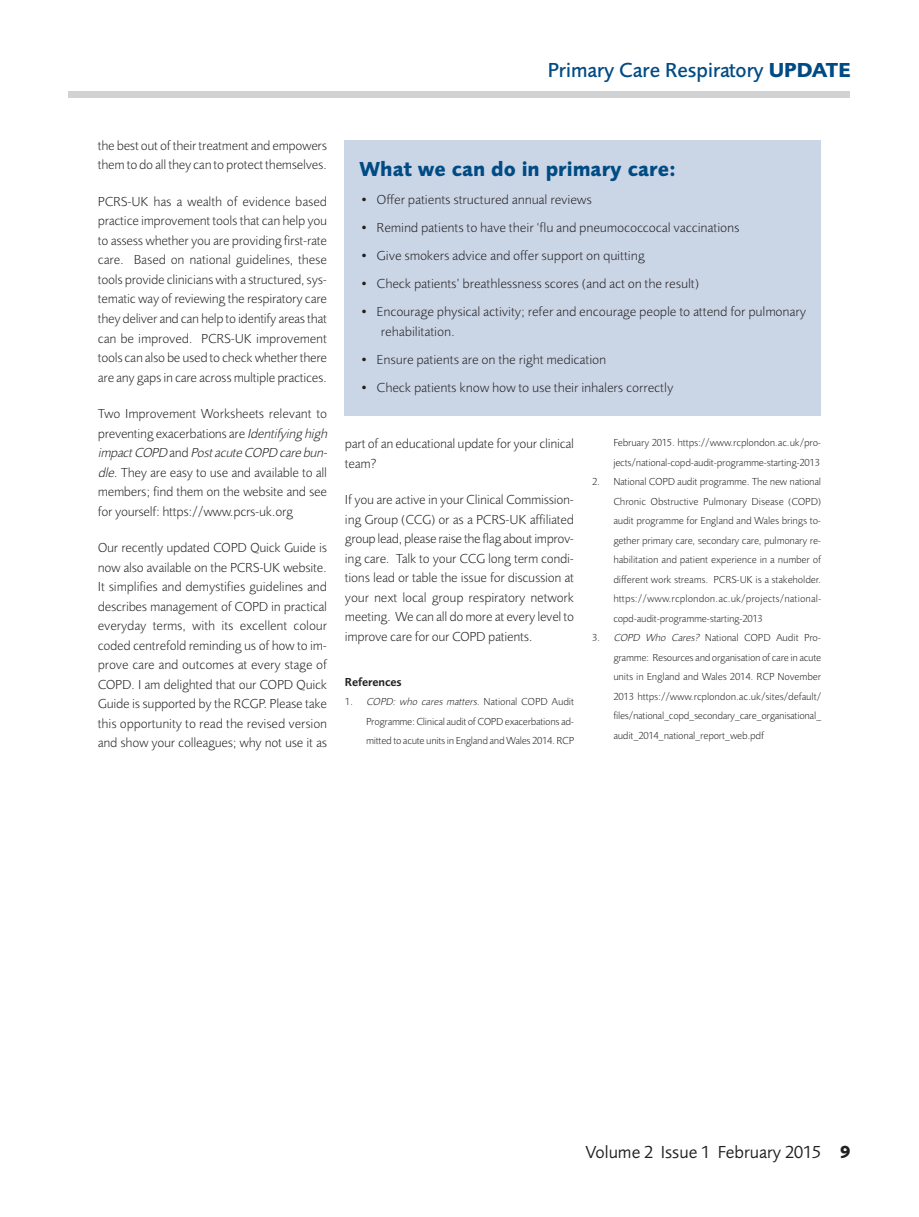
<style>
.page{position:relative;width:919px;height:1217px;background:#fff}
.page>*{position:absolute;margin:0;border:0;box-sizing:border-box;transform-origin:0 0}
.t1{font:500 21px "Foundry Sans";color:#004b84}
.t2{font:700 21px "Foundry Sans";color:#004b84}
.t3{font:18px "Foundry Sans";color:#231f20}
.t4{font:300 13.5px/19.5px "Foundry Sans";color:#231f20}
.t5{font:600 12px "Foundry Sans";letter-spacing:-.01em;color:#231f20}
.t6{font:300 10.5px/19.5px "Foundry Sans";letter-spacing:-.01em;color:#231f20;text-align:justify}
.s1{font-weight:700}
.s2{font-style:italic}
</style>
<div class="page">
<div style="left:68px;top:91px;width:782px;height:7px;background:#d1d2d4"></div>
<div style="left:344px;top:140px;width:477px;height:276px;background:#cad5e6"></div>
<h1 class="t1" style="left:547px;top:62px;width:304px">Primary Care Respiratory <span class="s1">UPDATE</span></h1>
<p class="t4" style="left:98px;top:137px;width:230px">the best out of their treatment and empowers them to do all they can to protect themselves.</p>
<p class="t4" style="left:98px;top:193px;width:230px;text-align:justify">PCRS-UK has a wealth of evidence based practice improvement tools that can help you to assess whether you are providing first-rate care. Based on national guidelines, these tools provide clinicians with a structured, sys&shy;tematic way of reviewing the respiratory care they deliver and can help to identify areas that can be improved. PCRS-UK improvement tools can also be used to check whether there are any gaps in care across multiple practices.</p>
<p class="t4" style="left:98px;top:405px;width:233px">Two Improvement Worksheets relevant to preventing exacerbations are <span class="s2">Identifying high impactCOPD</span> a n d <span class="s2">Postacute COPD care bun&shy;dle</span>. They are easy to use and available to all members; find them on the website and see for yourself: https://www.pcrs-uk.org</p>
<p class="t4" style="left:98px;top:539px;width:230px;text-align:justify">Our recently updated COPD Quick Guide is now also available on the PCRS-UK website.<br>It simplifies and demystifies guidelines and describes management of COPD in practical everyday terms, with its excellent colour coded centrefold reminding us of how to im&shy;prove care and outcomes at every stage of COPD. I am delighted that our COPD Quick Guide is supported by the RCGP. Please take this opportunity to read the revised version and show your colleagues; why not use it as</p>
<h1 class="t2" style="left:359px;top:161px;width:318px">What we can do in primary care:</h1>
<p class="t4" style="left:359px;top:191px;width:234px">• Offer patients structured annual reviews</p>
<p class="t4" style="left:359px;top:219px;width:381px">• Remind patients to have their ‘flu and pneumococcocal vaccinations</p>
<p class="t4" style="left:359px;top:247px;width:286px">• Give smokers advice and offer support on quitting</p>
<p class="t4" style="left:359px;top:275px;width:341px">• Check patients’ breathlessness scores (and act on the result)</p>
<p class="t4" style="left:381px;top:303px;width:426px;text-indent:-21px">• Encourage physical activity; refer and encourage people to attend for pulmonary rehabilitation.</p>
<p class="t4" style="left:359px;top:350px;width:248px">• Ensure patients are on the right medication</p>
<p class="t4" style="left:359px;top:378px;width:315px">• Check patients know how to use their inhalers correctly</p>
<p class="t4" style="left:345px;top:435px;width:230px">part of an educational update for your clinical team?</p>
<p class="t4" style="left:345px;top:491px;width:230px;text-align:justify">If you are active in your Clinical Commission&shy;ing Group (CCG) or as a PCRS-UK affiliated group lead, please raise the flag about improv&shy;ing care. Talk to your CCG long term condi&shy;tions lead or table the issue for discussion at your next local group respiratory network meeting. We can all do more at every level to improve care for our COPD patients.</p>
<p class="t5" style="left:345px;top:677px;width:58px">References</p>
<p class="t6" style="left:366px;top:693px;width:209px;text-indent:-21px">1 . <span class="s2">COPD: who cares matters</span>. N at i o n a l C O P D A u d i t Programme: Clinical audit of COPD exacerbations ad&shy;mitted to acute units in England and Wales 2014. RCP</p>
<p class="t6" style="left:613px;top:434px;width:209px">February 2015. https://www.rcplondon.ac.uk/pro&shy;jects/national-copd-audit-programme-starting-2013</p>
<p class="t6" style="left:613px;top:473px;width:209px;text-indent:-21px">2. National COPD audit programme. The new national Chronic Obstructive Pulmonary Disease (COPD) audit programme for England and Wales brings to&shy;gether primary care, secondary care, pulmonary re&shy;habilitation and patient experience in a number of different work streams. PCRS-UK is a stakeholder. https://www.rcplondon.ac.uk/projects/national&shy;copd-audit-programme-starting-2013</p>
<p class="t6" style="left:613px;top:629px;width:209px;text-indent:-21px">3. <span class="s2">COPD Who Cares?</span> National COPD Audit Pro&shy;gramme: Resources and organisation of care in acute units in England and Wales 2014. RCP November 2013 https://www.rcplondon.ac.uk/sites/default/ files/national_copd_secondary_care_organisational_ audit_2014_national_report_web.pdf</p>
<h2 class="t3" style="left:585px;top:1144px;width:267px">Volume 2 Issue 1 February 2015 <span class="s1">9</span></h2>
</div>
